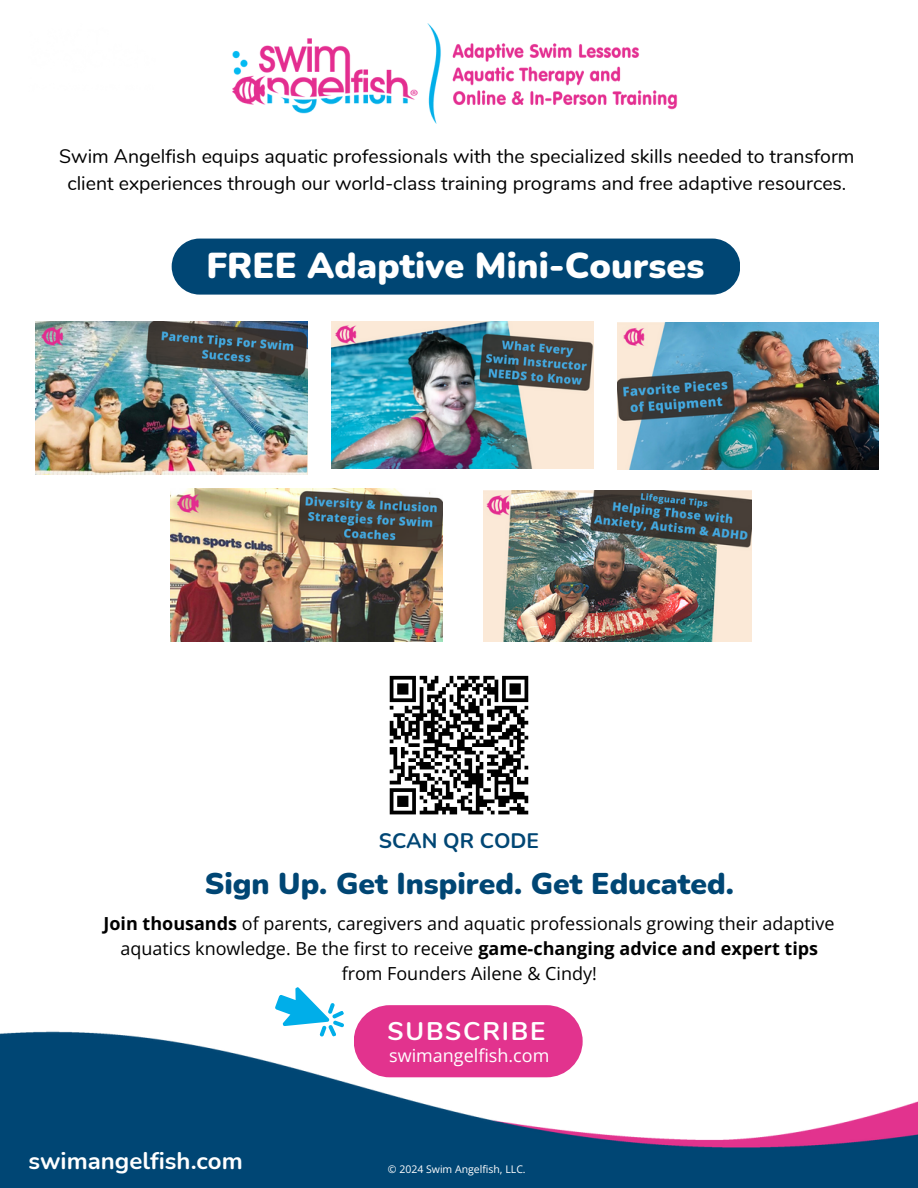
<style>
.page{position:relative;width:918px;height:1188px;background:#fff}
.page>*{position:absolute;margin:0;border:0;box-sizing:border-box;transform-origin:0 0}
.t1{font:900 36px "Nunito";color:#fff}
.t2{font:900 30px "Nunito";color:#004674}
.t3{font:700 25.5px "Nunito";letter-spacing:.07em;color:#fff}
.t4{font:700 24px "Nunito";color:#fff}
.t5{font:700 21px "Nunito";color:#004674}
.t6{font:19.5px/27px "Nunito";color:#000;text-align:center}
.t7{font:18px/24.8px "Open Sans";color:#000;text-align:center}
.t8{font:18px "Open Sans";color:#fff}
.t9{font:10.5px "Open Sans";color:#fff}
.s1{font-weight:700}
</style>
<div class="page">
<img style="left:0;top:1005px;width:917px;height:183px">
<svg style="left:271px;top:987px;width:74px;height:53px"></svg>
<svg style="left:389px;top:675px;width:140px;height:140px"></svg>
<div style="left:354px;top:1005px;width:229px;height:72px;background:#e2338e;border-radius:36px"></div>
<img style="left:171px;top:488px;width:272px;height:153px">
<img style="left:483px;top:490px;width:268px;height:151px">
<img style="left:331px;top:322px;width:262px;height:147px">
<img style="left:617px;top:322px;width:261px;height:148px">
<img style="left:35px;top:322px;width:272px;height:153px">
<img style="left:232px;top:23px;width:446px;height:100px">
<div style="left:172px;top:239px;width:568px;height:56px;background:#004674;border-radius:28px"></div>
<h3 class="t6" style="left:59px;top:143px;width:797px">Swim Angelfish equips aquatic professionals with the specialized skills needed to transform client experiences through our world-class training programs and free adaptive resources.</h3>
<p class="t1" style="left:206px;top:242px;width:499px">FREE Adaptive Mini-Courses</p>
<p class="t5" style="left:379px;top:827px;width:162px">SCAN QR CODE</p>
<h5 class="t2" style="left:205px;top:864px;width:531px">Sign Up. Get Inspired. Get Educated.</h5>
<p class="t7" style="left:103px;top:911px;width:733px"><span class="s1">Join thousands</span> of parents, caregivers and aquatic professionals growing their adaptive aquatics knowledge. Be the first to receive <span class="s1">game-changing advice and expert tips </span>from Founders Ailene &amp; Cindy!</p>
<p class="t4" style="left:28px;top:1145px;width:216px">swimangelfish.com</p>
<h6 class="t3" style="left:388px;top:1014px;width:159px">SUBSCRIBE</h6>
<h1 class="t8" style="left:389px;top:1043px;width:162px">swimangelfish.com</h1>
<h2 class="t9" style="left:388px;top:1162px;width:139px">© 2024 Swim Angelfish, LLC.</h2>
</div>
